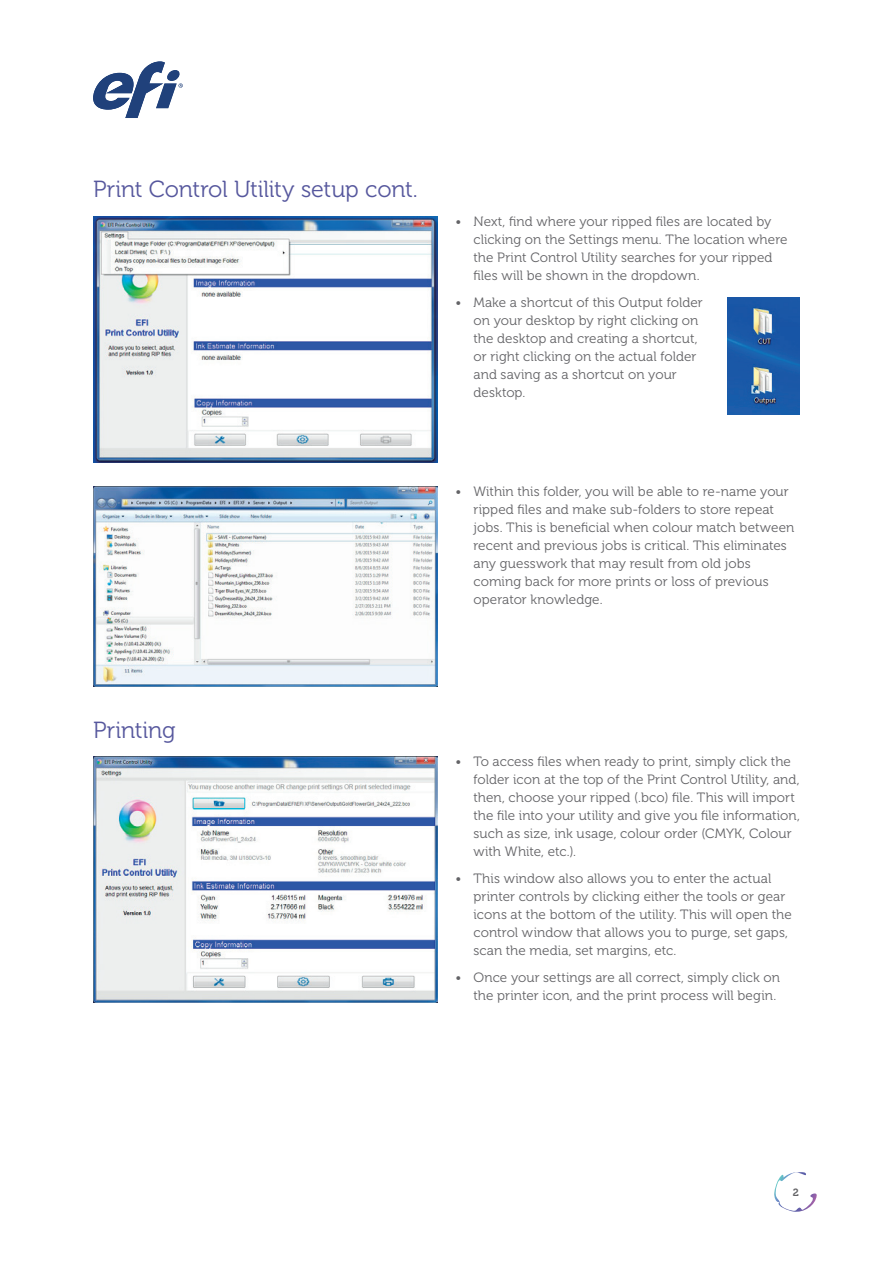
<style>
.page{position:relative;width:893px;height:1263px;background:#fff}
.page>*{position:absolute;margin:0;border:0;box-sizing:border-box;transform-origin:0 0}
.t1{font:23.25px "Museo 300";letter-spacing:-.01em;color:#56579d}
.t2{font:13.5px/18px "Museo 300";letter-spacing:.005em;color:#636366}
.t3{font:10.5px "Museo 700";color:#636366}
</style>
<div class="page">
<svg style="left:774px;top:1172px;width:43px;height:40px"></svg>
<svg style="left:93px;top:61px;width:90px;height:57px"></svg>
<img style="left:93px;top:216px;width:344px;height:247px">
<img style="left:93px;top:756px;width:344px;height:246px">
<img style="left:93px;top:486px;width:344px;height:201px">
<img style="left:727px;top:297px;width:73px;height:117px">
<h1 class="t1" style="left:93px;top:177px;width:326px">Print Control Utility setup cont.</h1>
<p class="t2" style="left:473px;top:213px;width:316px;text-indent:-18px">• Next, find where your ripped files are located by clicking on the Settings menu. The location where the Print Control Utility searches for your ripped files will be shown in the dropdown.</p>
<p class="t2" style="left:473px;top:294px;width:231px;text-indent:-18px">• Make a shortcut of this Output folder on your desktop by right clicking on the desktop and creating a shortcut, or right clicking on the actual folder and saving as a shortcut on your desktop.</p>
<p class="t2" style="left:473px;top:483px;width:322px;text-indent:-18px">• Within this folder, you will be able to re-name your ripped files and make sub-folders to store repeat jobs. This is beneficial when colour match between recent and previous jobs is critical. This eliminates any guesswork that may result from old jobs coming back for more prints or loss of previous operator knowledge.</p>
<h1 class="t1" style="left:93px;top:717px;width:84px">Printing</h1>
<p class="t2" style="left:473px;top:753px;width:328px;text-indent:-18px">• To access files when ready to print, simply click the folder icon at the top of the Print Control Utility, and, then, choose your ripped (.bco) file. This will import the file into your utility and give you file information, such as size, ink usage, colour order (CMYK, Colour with White, etc.).</p>
<p class="t2" style="left:473px;top:870px;width:320px;text-indent:-18px">• This window also allows you to enter the actual printer controls by clicking either the tools or gear icons at the bottom of the utility. This will open the control window that allows you to purge, set gaps, scan the media, set margins, etc.</p>
<p class="t2" style="left:455px;top:969px;width:326px;text-align:right">• Once your settings are all correct, simply click on the printer icon, and the print process will begin.</p>
<p class="t3" style="left:793px;top:1186px;width:8px">2</p>
</div>
